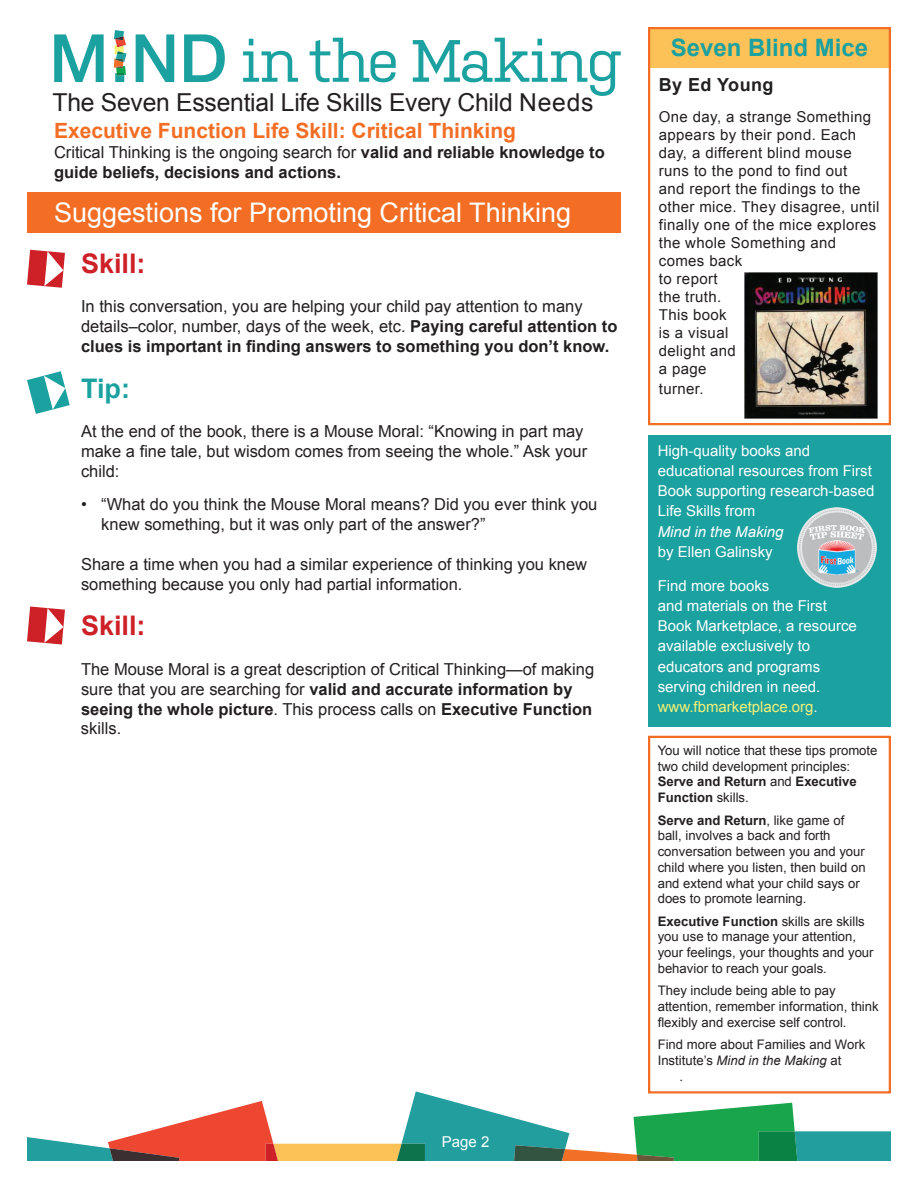
<style>
.page{position:relative;width:918px;height:1188px;background:#fff}
.page>*{position:absolute;margin:0;border:0;box-sizing:border-box;transform-origin:0 0}
.t1{font:27px "Arial";color:#fff}
.t2{font:700 27px "Arial";color:#cd2027}
.t3{font:700 27px "Arial";color:#1ba1a0}
.t4{font:24.75px "Arial";letter-spacing:-.01em;color:#231f20}
.t5{font:700 24px "Arial";color:#1ba1a0}
.t6{font:700 21px "Arial";color:#f36e24}
.t7{font:700 18px "Arial";letter-spacing:.025em;color:#231f20}
.t8{font:16.5px/19.8px "Arial";color:#231f20}
.t9{font:700 16.5px/19.8px "Arial";color:#231f20}
.t10{font:15px/18px "Arial";letter-spacing:.025em;color:#231f20}
.t11{font:15px/20.2px "Arial";color:#fff}
.t12{font:italic 15px "Arial";color:#fff}
.t13{font:13.2px/15.8px "Arial";color:#231f20}
.t14{font:italic 13.2px "Arial";color:#231f20}
.s1{font-weight:400}
.s2{font-weight:700}
.s3{color:#f4f078}
.s4{font-style:normal}
</style>
<div class="page">
<svg style="left:27px;top:1091px;width:864px;height:70px"></svg>
<svg style="left:243px;top:39px;width:55px;height:43px"></svg>
<svg style="left:310px;top:38px;width:86px;height:44px"></svg>
<svg style="left:413px;top:38px;width:208px;height:58px"></svg>
<svg style="left:54px;top:34px;width:50px;height:48px"></svg>
<svg style="left:136px;top:34px;width:38px;height:48px"></svg>
<svg style="left:184px;top:34px;width:41px;height:48px"></svg>
<svg style="left:114px;top:30px;width:13px;height:52px"></svg>
<svg style="left:27px;top:371px;width:43px;height:43px"></svg>
<svg style="left:27px;top:250px;width:38px;height:38px"></svg>
<div style="left:648px;top:435px;width:243px;height:292px;background:#1ba1a0"></div>
<div style="left:648px;top:736px;width:243px;height:358px;border:2px solid #f36e24"></div>
<img style="left:797px;top:508px;width:80px;height:79px">
<svg style="left:27px;top:607px;width:38px;height:37px"></svg>
<div style="left:27px;top:192px;width:594px;height:40px;background:#f36e24"></div>
<div style="left:648px;top:27px;width:243px;height:41px;background:#fdc257"></div>
<div style="left:648px;top:27px;width:243px;height:398px;border:2px solid #f36e24"></div>
<img style="left:744px;top:273px;width:134px;height:145px">
<h2 class="t4" style="left:52px;top:86px;width:543px">The Seven Essential Life Skills Every Child Needs</h2>
<p class="t6" style="left:54px;top:117px;width:464px">Executive Function Life Skill: Critical Thinking</p>
<p class="t9" style="left:54px;top:143px;width:552px"><span class="s1">Critical Thinking is the ongoing search for</span> valid and reliable knowledge to guide beliefs, decisions and actions.</p>
<h1 class="t1" style="left:54px;top:195px;width:519px">Suggestions for Promoting Critical Thinking</h1>
<h1 class="t2" style="left:81px;top:245px;width:66px">Skill:</h1>
<p class="t8" style="left:81px;top:297px;width:538px">In this conversation, you are helping your child pay attention to many details–color, number, days of the week, etc. <span class="s2">Paying careful attention to clues is important in finding answers to something you don’t know.</span></p>
<h1 class="t3" style="left:81px;top:370px;width:50px">Tip:</h1>
<p class="t8" style="left:81px;top:422px;width:508px">At the end of the book, there is a Mouse Moral: “Knowing in part may make a fine tale, but wisdom comes from seeing the whole.” Ask your child:</p>
<p class="t8" style="left:101px;top:495px;width:498px;text-indent:-20px">• “What do you think the Mouse Moral means? Did you ever think you knew something, but it was only part of the answer?”</p>
<p class="t8" style="left:81px;top:554px;width:508px">Share a time when you had a similar experience of thinking you knew something because you only had partial information.</p>
<h1 class="t2" style="left:81px;top:608px;width:66px">Skill:</h1>
<p class="t8" style="left:81px;top:660px;width:515px">The Mouse Moral is a great description of Critical Thinking—of making sure that you are searching for <span class="s2">valid and accurate information by seeing the whole picture</span>. This process calls on <span class="s2">Executive Function </span>skills.</p>
<p class="t11" style="left:442px;top:1132px;width:49px">Page 2</p>
<h3 class="t5" style="left:671px;top:32px;width:199px">Seven Blind Mice</h3>
<p class="t7" style="left:659px;top:73px;width:116px">By Ed Young</p>
<p class="t10" style="left:659px;top:108px;width:222px">One day, a strange Something appears by their pond. Each day, a different blind mouse runs to the pond to find out<br>and report the findings to the other mice. They disagree, until finally one of the mice explores the whole Something and comes back<br>to report<br>the truth.<br>This book<br>is a visual<br>delight and<br>a page</p>
<p class="t10" style="left:659px;top:380px;width:46px">turner.</p>
<p class="t11" style="left:658px;top:440px;width:218px">High-quality books and educational resources from First<br>Book supporting research-based<br>Life Skills from</p>
<p class="t12" style="left:658px;top:522px;width:127px">Mind in the Making</p>
<p class="t11" style="left:658px;top:542px;width:117px">by Ellen Galinsky</p>
<p class="t11" style="left:658px;top:575px;width:201px">Find more books<br>and materials on the First<br>Book Marketplace, a resource available exclusively to educators and programs serving children in need. <span class="s3">www.fbmarketplace.org</span>.</p>
<p class="t13" style="left:658px;top:742px;width:221px">You will notice that these tips promote two child development principles:<br><span class="s2">Serve and Return</span> and <span class="s2">Executive<br>Function</span> skills.</p>
<p class="t13" style="left:658px;top:812px;width:209px"><span class="s2">Serve and Return</span>, like game of ball, involves a back and forth conversation between you and your child where you listen, then build on and extend what your child says or does to promote learning.</p>
<p class="t13" style="left:658px;top:913px;width:217px"><span class="s2">Executive Function</span> skills are skills you use to manage your attention, your feelings, your thoughts and your behavior to reach your goals.</p>
<p class="t13" style="left:658px;top:983px;width:223px">They include being able to pay attention, remember information, think flexibly and exercise self control.</p>
<p class="t13" style="left:658px;top:1037px;width:209px">Find more about Families and Work</p>
<p class="t14" style="left:658px;top:1052px;width:185px"><span class="s4">Institute’s</span> Mind in the Making <span class="s4">at</span></p>
<p class="t13" style="left:680px;top:1069px;width:5px">.</p>
</div>
